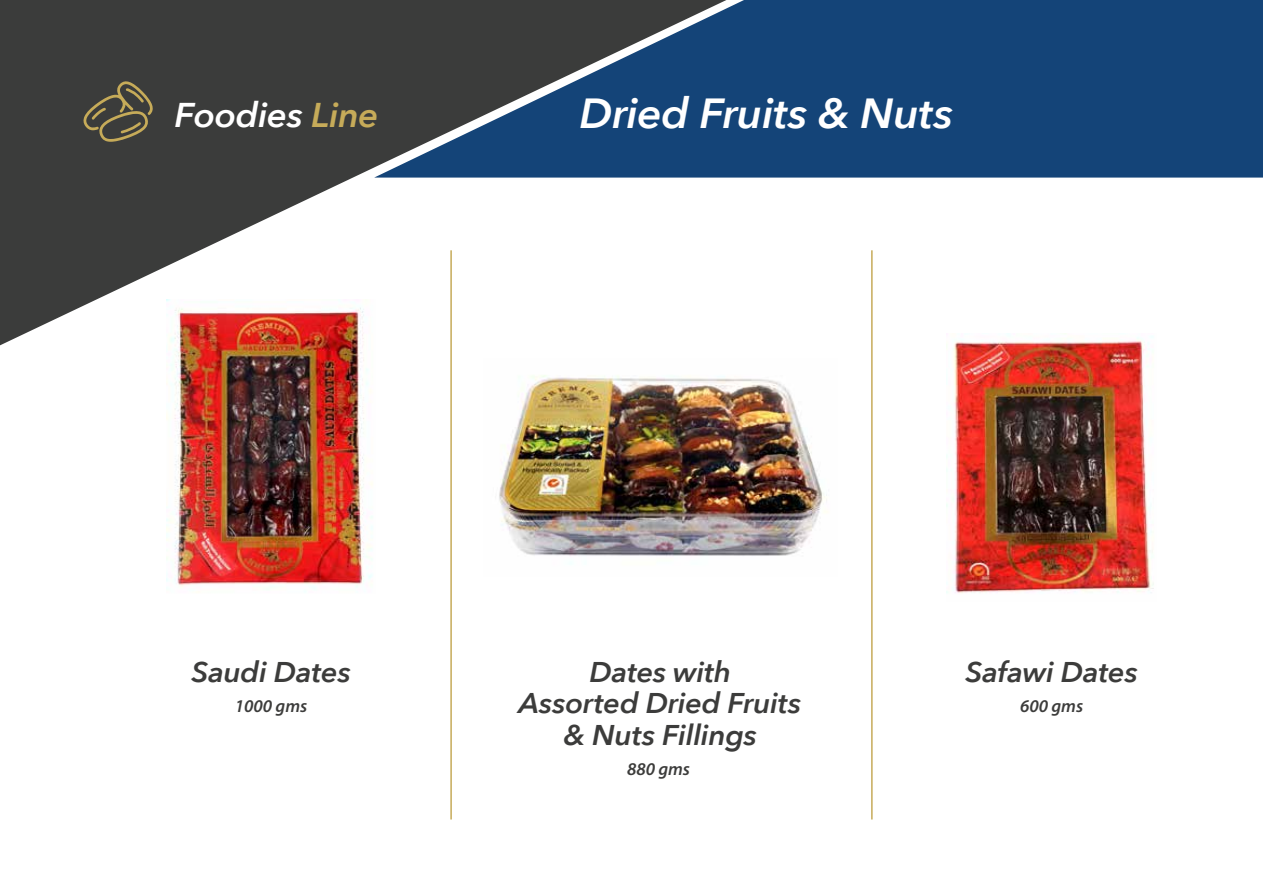
<style>
.page{position:relative;width:1263px;height:893px;background:#fff}
.page>*{position:absolute;margin:0;border:0;box-sizing:border-box;transform-origin:0 0}
.t1{font:italic 600 42px "Avenir Next";letter-spacing:-.015em;color:#fff;scale:1.04 1}
.t2{font:italic 600 34.35px "Avenir Next";letter-spacing:-.015em;color:#fff;scale:1.04 1}
.t3{font:italic 600 28.5px/31.5px "Avenir Next";letter-spacing:-.01em;color:#3c3c3b;text-align:center;scale:1.04 1}
.t4{font:italic 600 18px "Myriad Pro";color:#3c3c3b}
.s1{color:#c6ab59}
</style>
<div class="page">
<div style="left:726px;top:0;width:537px;height:178px;background:#144478"></div>
<svg style="left:0;top:0;width:726px;height:345px;fill:#3b3c3b"></svg>
<svg style="left:83px;top:79px;width:70px;height:63px;background:#575241"></svg>
<img style="left:499px;top:375px;width:329px;height:189px">
<img style="left:166px;top:299px;width:210px;height:293px">
<img style="left:947px;top:334px;width:207px;height:259px">
<hr style="left:450px;top:250px;width:2px;height:569px;background:#c6ab59">
<hr style="left:871px;top:250px;width:2px;height:569px;background:#c6ab59">
<p class="t2" style="left:175px;top:85px;width:198px">Foodies <span class="s1">Line</span></p>
<h1 class="t1" style="left:579px;top:77px;width:361px">Dried Fruits &amp; Nuts</h1>
<p class="t3" style="left:191px;top:655px;width:155px">Saudi Dates</p>
<p class="t4" style="left:235px;top:696px;width:74px">1000 gms</p>
<p class="t3" style="left:519px;top:655px;width:273px">Dates with<br>Assorted Dried Fruits &amp; Nuts Fillings</p>
<p class="t4" style="left:627px;top:759px;width:65px">880 gms</p>
<p class="t3" style="left:965px;top:655px;width:167px">Safawi Dates</p>
<p class="t4" style="left:1020px;top:696px;width:65px">600 gms</p>
</div>
